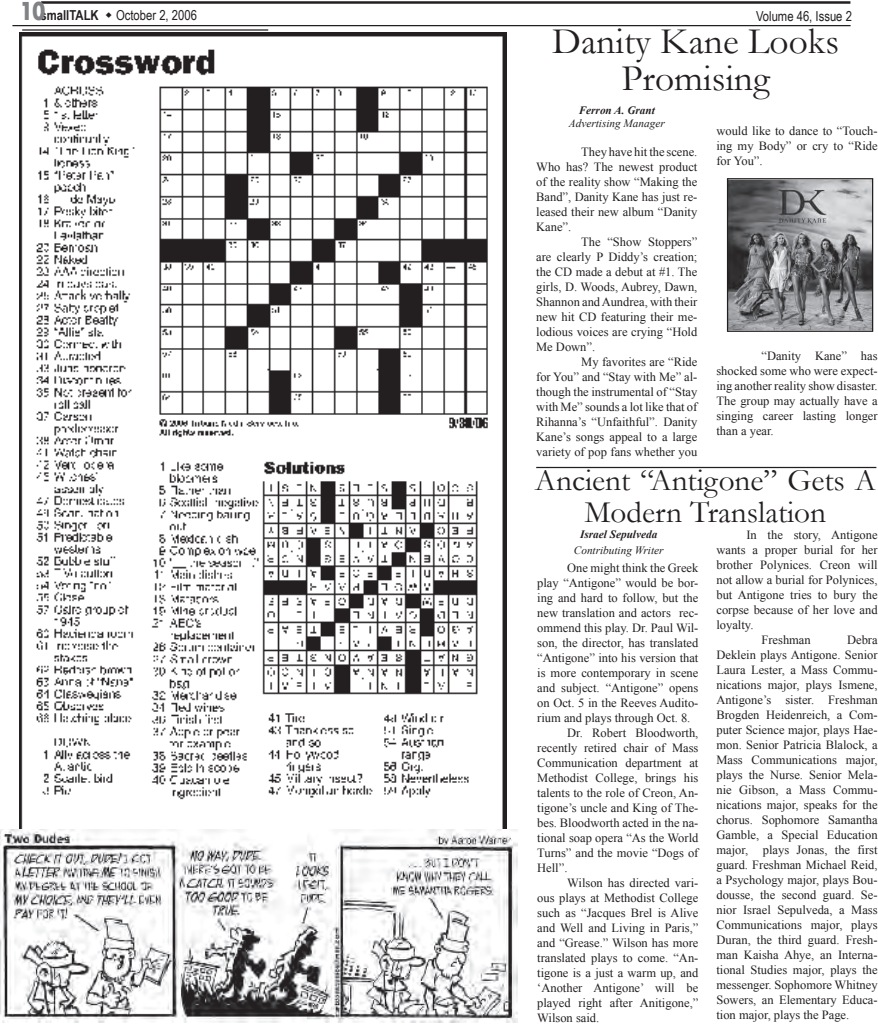
<style>
.page{position:relative;width:878px;height:1035px;background:#fff}
.page>*{position:absolute;margin:0;border:0;box-sizing:border-box;transform-origin:0 0}
.t1{font:37.5px/36.2px "Garamond";color:#231f20;text-align:center}
.t2{font:31.25px/31.2px "Garamond";color:#231f20;text-align:center}
.t3{font:13.75px "Arial Narrow";color:#231f20}
.t4{font:700 13.75px "Arial Narrow";color:#231f20}
.t5{font:12.5px/15px "Times New Roman";color:#231f20;text-align:justify}
.t6{font:italic 11.25px/16.2px "Times New Roman";color:#231f20;text-align:center}
.s1{font-family:"Tw Cen";font-weight:800;font-stretch:condensed;font-size:27.5px;color:#808285}
.s2{font-weight:700}
</style>
<div class="page">
<hr style="left:12px;top:25px;width:838px;height:1px;background:#231f20">
<hr style="left:41px;top:1px;width:809px;height:3px;background:#231f20">
<hr style="left:22px;top:29px;width:246px;height:2px;background:#231f20">
<img style="left:20px;top:32px;width:486px;height:798px">
<img style="left:0;top:830px;width:517px;height:192px">
<hr style="left:536px;top:467px;width:340px;height:1px;background:#231f20">
<img style="left:729px;top:180px;width:142px;height:150px">
<div style="left:727px;top:178px;width:146px;height:154px;border:1px solid #231f20"></div>
<p class="t4" style="left:20px;top:5px;width:80px"><span class="s1">10</span>smallTALK</p>
<p class="t3" style="left:116px;top:6px;width:82px">October 2, 2006</p>
<p class="t3" style="left:756px;top:6px;width:97px">Volume 46, Issue 2</p>
<p class="t1" style="left:552px;top:22px;width:288px">Danity Kane Looks<br>Promising</p>
<p class="t5" style="left:716px;top:123px;width:163px">would like to dance to “Touch&shy;ing my Body” or cry to “Ride for You”.</p>
<p class="t6" style="left:569px;top:104px;width:97px;line-height:12.5px"><span class="s2">Ferron A. Grant<br></span>Advertising Manager</p>
<p class="t5" style="left:581px;top:144px;width:118px">They have hit the scene.</p>
<p class="t5" style="left:536px;top:159px;width:163px">Who has? The newest product</p>
<p class="t5" style="left:536px;top:174px;width:163px">of the reality show “Making the</p>
<p class="t5" style="left:536px;top:189px;width:163px">Band”, Danity Kane has just re-</p>
<p class="t5" style="left:536px;top:204px;width:163px">leased their new album “Danity</p>
<p class="t5" style="left:536px;top:219px;width:37px">Kane”.</p>
<p class="t5" style="left:581px;top:234px;width:118px">The “Show Stoppers”</p>
<p class="t5" style="left:536px;top:249px;width:163px">are clearly P Diddy’s creation;</p>
<p class="t5" style="left:536px;top:264px;width:163px">the CD made a debut at #1. The</p>
<p class="t5" style="left:536px;top:279px;width:163px">girls, D. Woods, Aubrey, Dawn,</p>
<p class="t5" style="left:536px;top:294px;width:163px">Shannon and Aundrea, with their</p>
<p class="t5" style="left:536px;top:309px;width:163px">new hit CD featuring their me-</p>
<p class="t5" style="left:536px;top:324px;width:163px">lodious voices are crying “Hold</p>
<p class="t5" style="left:536px;top:339px;width:61px">Me Down”.</p>
<p class="t5" style="left:581px;top:354px;width:118px">My favorites are “Ride</p>
<p class="t5" style="left:536px;top:369px;width:163px">for You” and “Stay with Me” al-</p>
<p class="t5" style="left:536px;top:384px;width:163px">though the instrumental of “Stay</p>
<p class="t5" style="left:536px;top:399px;width:163px">with Me” sounds a lot like that of</p>
<p class="t5" style="left:536px;top:414px;width:163px">Rihanna’s “Unfaithful”. Danity</p>
<p class="t5" style="left:536px;top:429px;width:163px">Kane’s songs appeal to a large</p>
<p class="t5" style="left:536px;top:444px;width:163px">variety of pop fans whether you</p>
<p class="t5" style="left:716px;top:348px;width:163px;text-indent:45px">“Danity Kane” has shocked some who were expect&shy;ing another reality show disaster.<br>The group may actually have a singing career lasting longer than a year.</p>
<p class="t2" style="left:535px;top:464px;width:342px">Ancient “Antigone” Gets A<br>Modern Translation</p>
<p class="t6" style="left:574px;top:525px;width:91px"><span class="s2">Israel Sepulveda<br></span>Contributing Writer</p>
<p class="t5" style="left:567px;top:561px;width:133px">One might think the Greek</p>
<p class="t5" style="left:537px;top:576px;width:163px">play “Antigone” would be bor-</p>
<p class="t5" style="left:537px;top:591px;width:163px">ing and hard to follow, but the</p>
<p class="t5" style="left:537px;top:606px;width:163px">new translation and actors rec-</p>
<p class="t5" style="left:537px;top:621px;width:163px">ommend this play. Dr. Paul Wil-</p>
<p class="t5" style="left:537px;top:636px;width:163px">son, the director, has translated</p>
<p class="t5" style="left:537px;top:651px;width:163px">“Antigone” into his version that</p>
<p class="t5" style="left:537px;top:666px;width:163px">is more contemporary in scene</p>
<p class="t5" style="left:537px;top:681px;width:163px">and subject. “Antigone” opens</p>
<p class="t5" style="left:537px;top:696px;width:163px">on Oct. 5 in the Reeves Audito-</p>
<p class="t5" style="left:537px;top:711px;width:155px">rium and plays through Oct. 8.</p>
<p class="t5" style="left:567px;top:726px;width:133px">Dr. Robert Bloodworth,</p>
<p class="t5" style="left:537px;top:741px;width:163px">recently retired chair of Mass</p>
<p class="t5" style="left:537px;top:756px;width:163px">Communication department at</p>
<p class="t5" style="left:537px;top:771px;width:163px">Methodist College, brings his</p>
<p class="t5" style="left:537px;top:786px;width:163px">talents to the role of Creon, An-</p>
<p class="t5" style="left:537px;top:801px;width:163px">tigone’s uncle and King of The-</p>
<p class="t5" style="left:537px;top:816px;width:163px">bes. Bloodworth acted in the na-</p>
<p class="t5" style="left:537px;top:831px;width:163px">tional soap opera “As the World</p>
<p class="t5" style="left:537px;top:846px;width:163px">Turns” and the movie “Dogs of</p>
<p class="t5" style="left:537px;top:861px;width:32px">Hell”.</p>
<p class="t5" style="left:567px;top:876px;width:133px">Wilson has directed vari-</p>
<p class="t5" style="left:537px;top:891px;width:163px">ous plays at Methodist College</p>
<p class="t5" style="left:537px;top:906px;width:163px">such as “Jacques Brel is Alive</p>
<p class="t5" style="left:537px;top:921px;width:163px">and Well and Living in Paris,”</p>
<p class="t5" style="left:537px;top:936px;width:163px">and “Grease.” Wilson has more</p>
<p class="t5" style="left:537px;top:951px;width:163px">translated plays to come. “An-</p>
<p class="t5" style="left:537px;top:966px;width:163px">tigone is a just a warm up, and</p>
<p class="t5" style="left:537px;top:981px;width:163px">‘Another Antigone’ will be</p>
<p class="t5" style="left:537px;top:996px;width:163px">played right after Anitigone,”</p>
<p class="t5" style="left:537px;top:1011px;width:64px">Wilson said.</p>
<p class="t5" style="left:746px;top:527px;width:133px">In the story, Antigone</p>
<p class="t5" style="left:716px;top:542px;width:163px">wants a proper burial for her</p>
<p class="t5" style="left:716px;top:557px;width:163px">brother Polynices. Creon will</p>
<p class="t5" style="left:716px;top:572px;width:163px">not allow a burial for Polynices,</p>
<p class="t5" style="left:716px;top:587px;width:163px">but Antigone tries to bury the</p>
<p class="t5" style="left:716px;top:602px;width:163px">corpse because of her love and</p>
<p class="t5" style="left:716px;top:617px;width:39px">loyalty.</p>
<p class="t5" style="left:761px;top:632px;width:51px">Freshman</p>
<p class="t5" style="left:716px;top:632px;width:163px;text-indent:131px">Debra Deklein plays Antigone. Senior Laura Lester, a Mass Commu&shy;nications major, plays Ismene, Antigone’s sister. Freshman Brogden Heidenreich, a Com&shy;puter Science major, plays Hae&shy;mon. Senior Patricia Blalock, a Mass Communications major, plays the Nurse. Senior Mela&shy;nie Gibson, a Mass Commu&shy;nications major, speaks for the chorus. Sophomore Samantha Gamble, a Special Education major, plays Jonas, the first guard. Freshman Michael Reid, a Psychology major, plays Bou&shy;dousse, the second guard. Se&shy;nior Israel Sepulveda, a Mass Communications major, plays Duran, the third guard. Fresh&shy;man Kaisha Ahye, an Interna&shy;tional Studies major, plays the messenger. Sophomore Whitney Sowers, an Elementary Educa&shy;tion major, plays the Page.</p>
</div>
